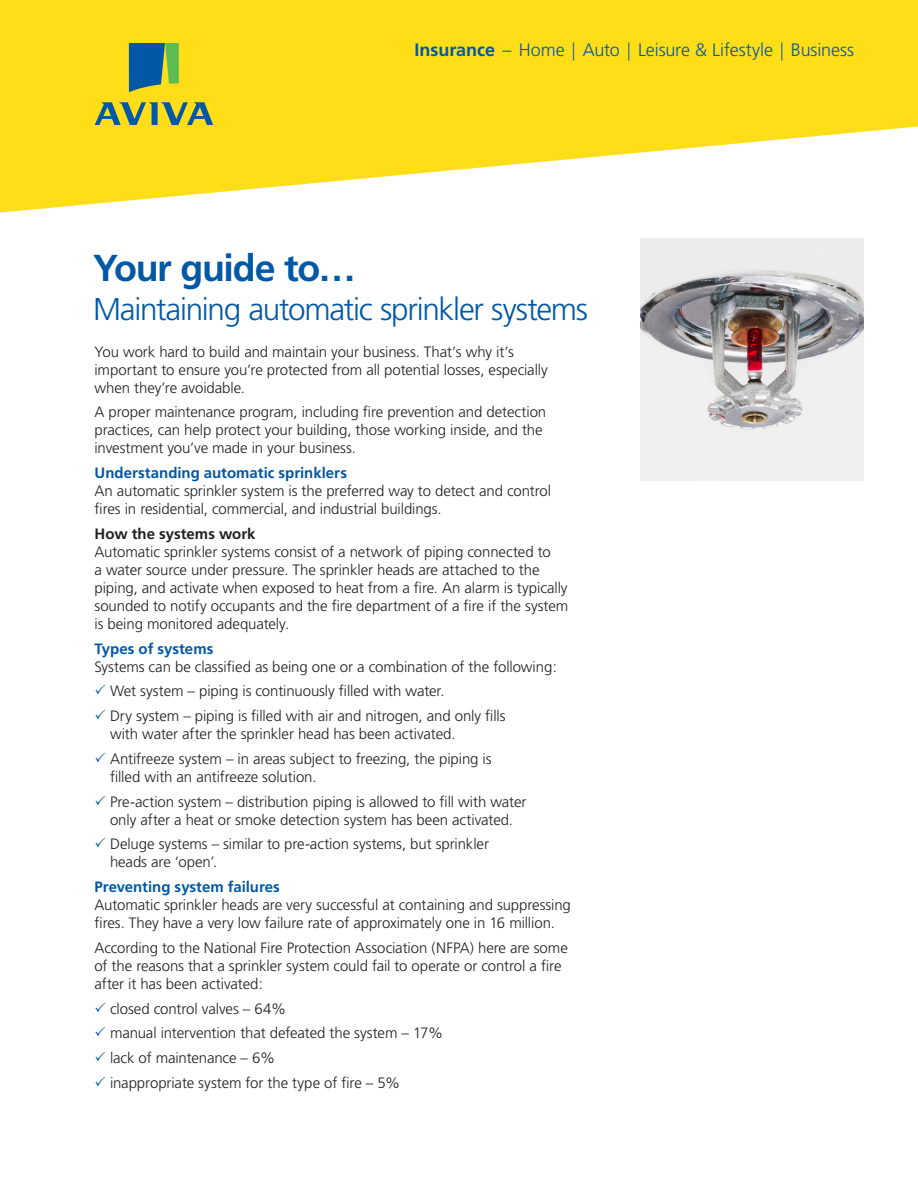
<style>
.page{position:relative;width:918px;height:1188px;background:#fff}
.page>*{position:absolute;margin:0;border:0;box-sizing:border-box;transform-origin:0 0}
.t1{font:700 37.5px "Frutiger";letter-spacing:-.035em;color:#0158a6}
.t2{font:300 31.5px "Frutiger";letter-spacing:-.04em;color:#0158a6}
.t3{font:300 18px "Frutiger";letter-spacing:-.005em;color:#0158a6}
.t4{font:300 15px/18px "Frutiger";letter-spacing:-.005em;color:#231f20}
.t5{font:700 15px "Frutiger";color:#0158a6}
.t6{font:700 15px "Frutiger";color:#231f20}
.s1{font-weight:700}
</style>
<div class="page">
<svg style="left:0;top:0;width:918px;height:213px;fill:#ffdd17"></svg>
<svg style="left:95px;top:102px;width:118px;height:22px;background:#90a255"></svg>
<svg style="left:129px;top:43px;width:50px;height:49px;background:#43847b"></svg>
<img style="left:640px;top:239px;width:224px;height:241px">
<p class="t3" style="left:415px;top:40px;width:441px"><span class="s1">Insurance</span> – Home | Auto | Leisure &amp; Lifestyle | Business</p>
<p class="t1" style="left:93px;top:246px;width:264px">Your guide to…</p>
<p class="t2" style="left:93px;top:291px;width:497px">Maintaining automatic sprinkler systems</p>
<p class="t4" style="left:94px;top:343px;width:455px">You work hard to build and maintain your business. That’s why it’s important to ensure you’re protected from all potential losses, especially when they’re avoidable.</p>
<p class="t4" style="left:94px;top:404px;width:453px">A proper maintenance program, including fire prevention and detection practices, can help protect your building, those working inside, and the investment you’ve made in your business.</p>
<p class="t5" style="left:94px;top:464px;width:254px">Understanding automatic sprinklers</p>
<p class="t4" style="left:94px;top:482px;width:458px">An automatic sprinkler system is the preferred way to detect and control fires in residential, commercial, and industrial buildings.</p>
<p class="t6" style="left:94px;top:525px;width:163px">How the systems work</p>
<p class="t4" style="left:94px;top:543px;width:475px">Automatic sprinkler systems consist of a network of piping connected to<br>a water source under pressure. The sprinkler heads are attached to the piping, and activate when exposed to heat from a fire. An alarm is typically sounded to notify occupants and the fire department of a fire if the system is being monitored adequately.</p>
<p class="t5" style="left:94px;top:640px;width:120px">Types of systems</p>
<p class="t4" style="left:94px;top:658px;width:464px">Systems can be classified as being one or a combination of the following:</p>
<p class="t4" style="left:110px;top:683px;width:336px">Wet system – piping is continuously filled with water.</p>
<p class="t4" style="left:110px;top:707px;width:397px">Dry system – piping is filled with air and nitrogen, and only fills with water after the sprinkler head has been activated.</p>
<p class="t4" style="left:110px;top:750px;width:383px">Antifreeze system – in areas subject to freezing, the piping is filled with an antifreeze solution.</p>
<p class="t4" style="left:110px;top:793px;width:418px">Pre-action system – distribution piping is allowed to fill with water only after a heat or smoke detection system has been activated.</p>
<p class="t4" style="left:110px;top:836px;width:381px">Deluge systems – similar to pre-action systems, but sprinkler heads are ‘open’.</p>
<p class="t5" style="left:94px;top:878px;width:187px">Preventing system failures</p>
<p class="t4" style="left:94px;top:896px;width:478px">Automatic sprinkler heads are very successful at containing and suppressing fires. They have a very low failure rate of approximately one in 16 million.</p>
<p class="t4" style="left:94px;top:939px;width:475px">According to the National Fire Protection Association (NFPA) here are some of the reasons that a sprinkler system could fail to operate or control a fire after it has been activated:</p>
<p class="t4" style="left:110px;top:1000px;width:178px">closed control valves – 64%</p>
<p class="t4" style="left:110px;top:1025px;width:335px">manual intervention that defeated the system – 17%</p>
<p class="t4" style="left:110px;top:1049px;width:167px">lack of maintenance – 6%</p>
<p class="t4" style="left:110px;top:1074px;width:292px">inappropriate system for the type of fire – 5%</p>
</div>
